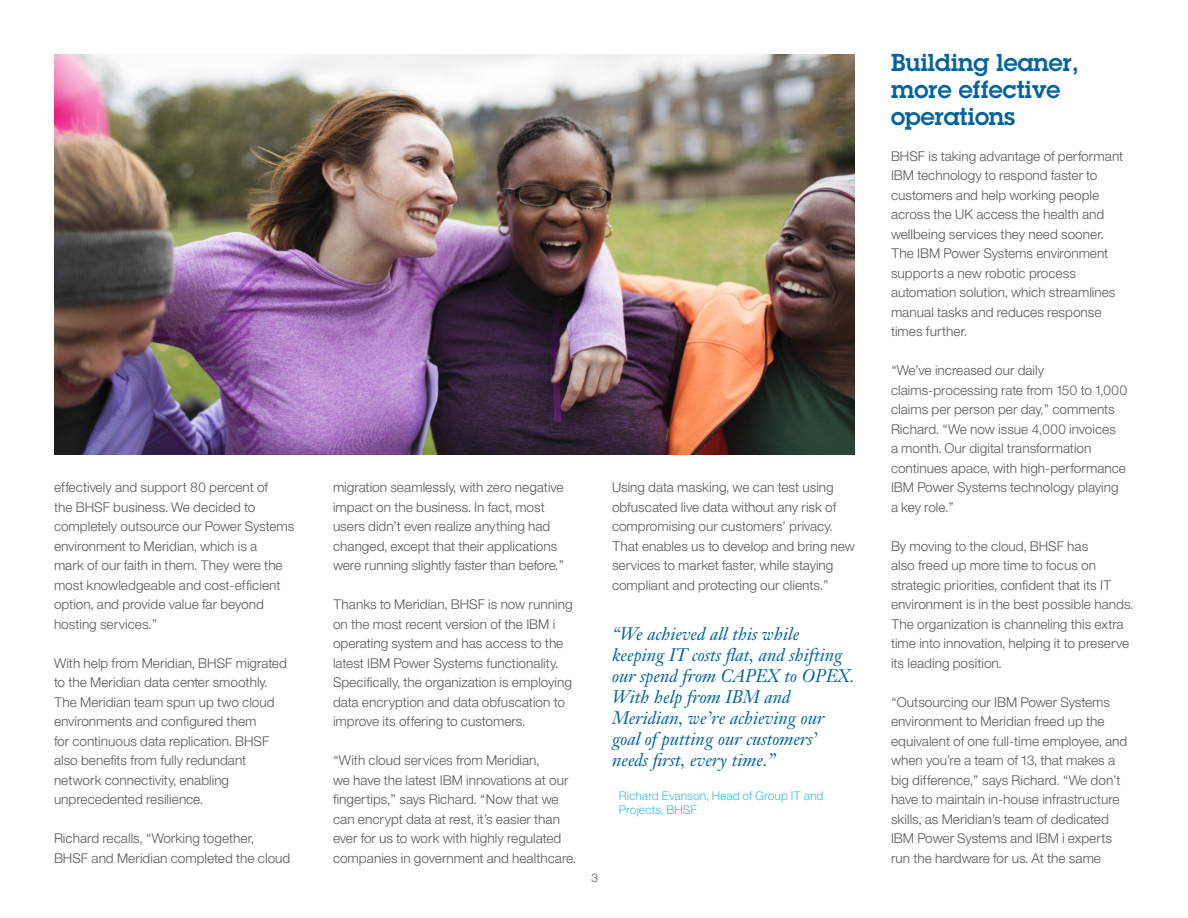
<style>
.page{position:relative;width:1188px;height:918px;background:#fff}
.page>*{position:absolute;margin:0;border:0;box-sizing:border-box;transform-origin:0 0}
.Head_-_Color_A{font:600 24px/27px "Lubalin Graph Std";color:#00649e}
.Client_quote{font:italic 18px/21px "Janson Text LT Pro";color:#00649e}
.Body{font:13.5px/19.5px "Helv Neue Lightfor IBM";color:#57585a}
.Quote_-_attribution{font:12px/13.5px "Helv Neue Lightfor IBM";color:#38bee2}
.t1{font:12px "Helv Neue Lightfor IBM";color:#57585a}
</style>
<div class="page">
<img style="left:54px;top:54px;width:801px;height:400px">
<p class="Body" style="left:54px;top:477px;width:242px">effectively and support 80 percent of<br>the BHSF business. We decided to completely outsource our Power Systems environment to Meridian, which is a<br>mark of our faith in them. They were the most knowledgeable and cost-efficient option, and provide value far beyond hosting services.”</p>
<p class="Body" style="left:54px;top:653px;width:235px">With help from Meridian, BHSF migrated to the Meridian data center smoothly.<br>The Meridian team spun up two cloud environments and configured them<br>for continuous data replication. BHSF also benefits from fully redundant network connectivity, enabling unprecedented resilience.</p>
<p class="Body" style="left:54px;top:828px;width:238px">Richard recalls, “Working together,<br>BHSF and Meridian completed the cloud</p>
<p class="Body" style="left:333px;top:477px;width:233px">migration seamlessly, with zero negative impact on the business. In fact, most users didn’t even realize anything had changed, except that their applications were running slightly faster than before.”</p>
<p class="Body" style="left:333px;top:594px;width:241px">Thanks to Meridian, BHSF is now running on the most recent version of the IBM i operating system and has access to the latest IBM Power Systems functionality.<br>Specifically, the organization is employing data encryption and data obfuscation to improve its offering to customers.</p>
<p class="Body" style="left:333px;top:750px;width:244px">“With cloud services from Meridian,<br>we have the latest IBM innovations at our fingertips,” says Richard. “Now that we can encrypt data at rest, it’s easier than ever for us to work with highly regulated companies in government and healthcare.</p>
<p class="Body" style="left:612px;top:477px;width:244px">Using data masking, we can test using obfuscated live data without any risk of compromising our customers’ privacy.<br>That enables us to develop and bring new services to market faster, while staying compliant and protecting our clients.”</p>
<p class="Client_quote" style="left:612px;top:624px;width:244px">“We achieved all this while keeping IT costs flat, and shifting our spend from CAPEX to OPEX.<br>With help from IBM and<br>Meridian, we’re achieving our goal of putting our customers’ needs first, every time.”</p>
<p class="Quote_-_attribution" style="left:619px;top:789px;width:206px">Richard Evanson, Head of Group IT and<br>Projects, BHSF</p>
<p class="t1" style="left:591px;top:871px;width:8px">3</p>
<p class="Head_-_Color_A" style="left:891px;top:49px;width:189px">Building leaner, more effective operations</p>
<p class="Body" style="left:891px;top:146px;width:234px">BHSF is taking advantage of performant IBM technology to respond faster to customers and help working people across the UK access the health and wellbeing services they need sooner.<br>The IBM Power Systems environment supports a new robotic process automation solution, which streamlines manual tasks and reduces response times further.</p>
<p class="Body" style="left:891px;top:360px;width:238px">“We’ve increased our daily claims-processing rate from 150 to 1,000 claims per person per day,” comments Richard. “We now issue 4,000 invoices<br>a month. Our digital transformation continues apace, with high-performance IBM Power Systems technology playing a key role.”</p>
<p class="Body" style="left:891px;top:536px;width:244px">By moving to the cloud, BHSF has<br>also freed up more time to focus on strategic priorities, confident that its IT environment is in the best possible hands.<br>The organization is channeling this extra time into innovation, helping it to preserve its leading position.</p>
<p class="Body" style="left:891px;top:692px;width:238px">“Outsourcing our IBM Power Systems environment to Meridian freed up the equivalent of one full-time employee, and when you’re a team of 13, that makes a big difference,” says Richard. “We don’t have to maintain in-house infrastructure skills, as Meridian’s team of dedicated IBM Power Systems and IBM i experts run the hardware for us. At the same</p>
</div>
